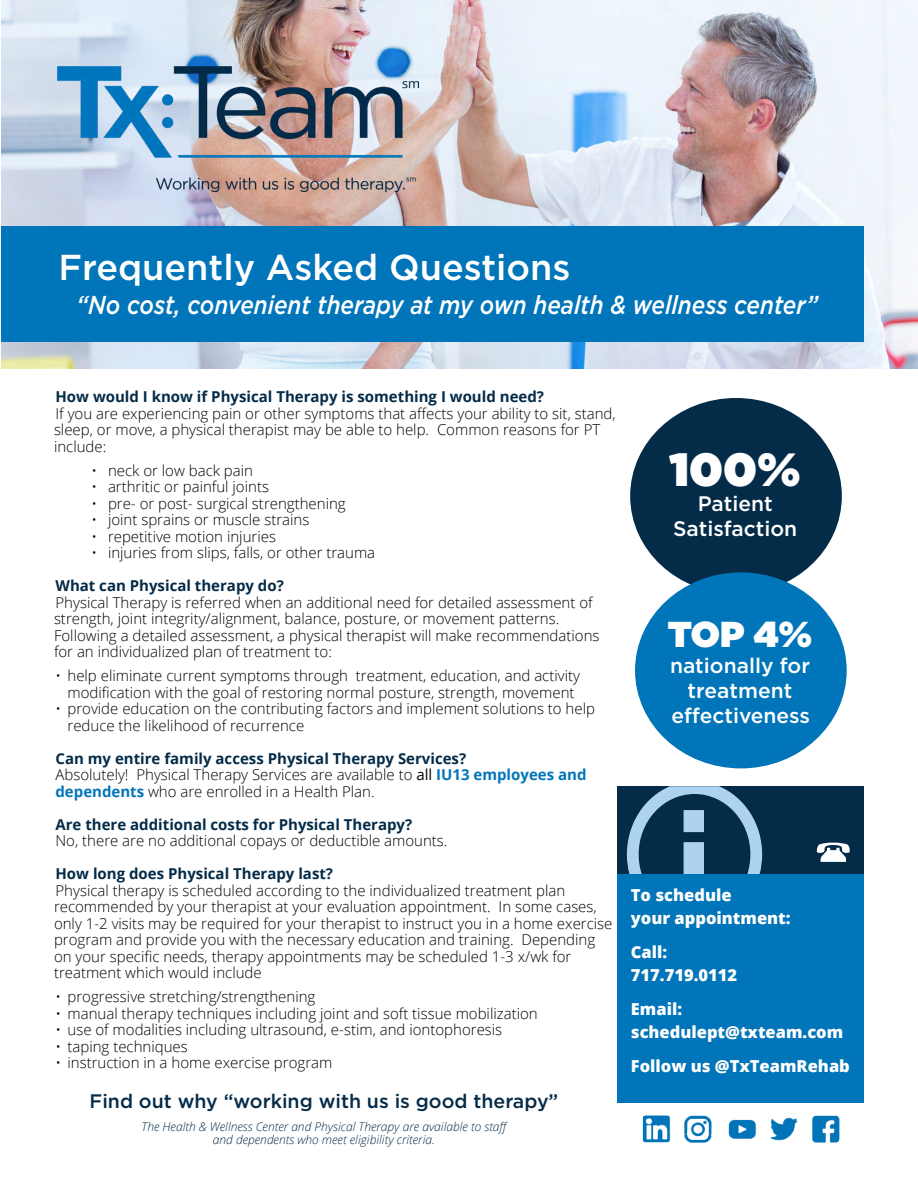
<style>
.page{position:relative;width:918px;height:1188px;background:#fff}
.page>*{position:absolute;margin:0;border:0;box-sizing:border-box;transform-origin:0 0}
.t1{font:900 46.5px "Gotham";color:#fff}
.t2{font:500 36px "Gotham";color:#fff}
.t3{font:900 36px "Gotham";color:#fff}
.t4{font:italic 500 25.8px "Gotham";color:#fff;scale:.87 1}
.t5{font:500 21px/25.2px "Gotham";color:#fff;text-align:center}
.t6{font:500 19.5px "Gotham";color:#042b48}
.t7{font:800 16.5px/22.5px "Open Sans";color:#fff}
.t8{font:300 15px/16.5px "Open Sans";color:#000}
.t9{font:700 15px "Open Sans";color:#042b48}
.t10{font:italic 300 12px/13.5px "Open Sans";color:#042b48;text-align:center}
.s1{font-weight:700;color:#042b48}
.s2{font-weight:400}
.s3{font-weight:700;color:#0075b9}
</style>
<div class="page">
<img style="left:1px;top:0;width:917px;height:368px">
<div style="left:1px;top:226px;width:863px;height:115px;background:#0075b9"></div>
<img style="left:57px;top:66px;width:362px;height:126px">
<img style="left:642px;top:1115px;width:198px;height:28px">
<div style="left:630px;top:398px;width:212px;height:196px;background:#042b48;border-radius:50%"></div>
<div style="left:635px;top:572px;width:212px;height:196px;background:#0075b9;border-radius:50%"></div>
<div style="left:617px;top:786px;width:247px;height:87px;background:#042b48"></div>
<svg style="left:627px;top:786px;width:135px;height:87px"></svg>
<svg style="left:816px;top:842px;width:34px;height:20px"></svg>
<div style="left:617px;top:874px;width:247px;height:228px;background:#0075b9"></div>
<h2 class="t2" style="left:58px;top:244px;width:514px">Frequently Asked Questions</h2>
<h3 class="t4" style="left:76px;top:288px;width:854px">“No cost, convenient therapy at my own health &amp; wellness center”</h3>
<p class="t9" style="left:56px;top:386px;width:490px">How would I know if Physical Therapy is something I would need?</p>
<p class="t8" style="left:54px;top:404px;width:563px">If you are experiencing pain or other symptoms that affects your ability to sit, stand, sleep, or move, a physical therapist may be able to help. Common reasons for PT include:</p>
<p class="t8" style="left:92px;top:461px;width:163px">• neck or low back pain</p>
<p class="t8" style="left:92px;top:478px;width:179px">• arthritic or painful joints</p>
<p class="t8" style="left:92px;top:494px;width:256px">• pre- or post- surgical strengthening</p>
<p class="t8" style="left:92px;top:511px;width:219px">• joint sprains or muscle strains</p>
<p class="t8" style="left:92px;top:527px;width:186px">• repetitive motion injuries</p>
<p class="t8" style="left:92px;top:544px;width:285px">• injuries from slips, falls, or other trauma</p>
<p class="t9" style="left:56px;top:575px;width:230px">What can Physical therapy do?</p>
<p class="t8" style="left:54px;top:593px;width:547px">Physical Therapy is referred when an additional need for detailed assessment of strength, joint integrity/alignment, balance, posture, or movement patterns.<br>Following a detailed assessment, a physical therapist will make recommendations for an individualized plan of treatment to:</p>
<p class="t8" style="left:56px;top:667px;width:526px;text-align:center">• help eliminate current symptoms through treatment, education, and activity modification with the goal of restoring normal posture, strength, movement</p>
<p class="t8" style="left:68px;top:700px;width:529px;text-indent:-12px">• provide education on the contributing factors and implement solutions to help reduce the likelihood of recurrence</p>
<p class="t8" style="left:56px;top:749px;width:533px"><span class="s1">Can my entire family access Physical Therapy Services?<br></span>Absolutely! Physical Therapy Services are available to <span class="s2">all</span> <span class="s3">IU13 employees and dependents</span> who are enrolled in a Health Plan.</p>
<p class="t9" style="left:56px;top:814px;width:358px">Are there additional costs for Physical Therapy?</p>
<p class="t8" style="left:56px;top:832px;width:394px">No, there are no additional copays or deductible amounts.</p>
<p class="t9" style="left:56px;top:863px;width:279px">How long does Physical Therapy last?</p>
<p class="t8" style="left:54px;top:881px;width:560px">Physical therapy is scheduled according to the individualized treatment plan recommended by your therapist at your evaluation appointment. In some cases, only 1-2 visits may be required for your therapist to instruct you in a home exercise program and provide you with the necessary education and training. Depending on your specific needs, therapy appointments may be scheduled 1-3 x/wk for treatment which would include</p>
<p class="t8" style="left:56px;top:988px;width:261px">• progressive stretching/strengthening</p>
<p class="t8" style="left:56px;top:1004px;width:484px">• manual therapy techniques including joint and soft tissue mobilization</p>
<p class="t8" style="left:56px;top:1021px;width:448px">• use of modalities including ultrasound, e-stim, and iontophoresis</p>
<p class="t8" style="left:56px;top:1037px;width:134px">• taping techniques</p>
<p class="t8" style="left:56px;top:1054px;width:278px">• instruction in a home exercise program</p>
<h3 class="t6" style="left:90px;top:1089px;width:470px">Find out why “working with us is good therapy”</h3>
<p class="t10" style="left:142px;top:1119px;width:369px">The Health &amp; Wellness Center and Physical Therapy are available to staff and dependents who meet eligibility criteria.</p>
<h1 class="t1" style="left:670px;top:436px;width:133px">100%</h1>
<h3 class="t5" style="left:673px;top:490px;width:126px">Patient<br>Satisfaction</h3>
<h2 class="t3" style="left:668px;top:609px;width:146px">TOP 4%</h2>
<h3 class="t5" style="left:670px;top:652px;width:142px">nationally for treatment effectiveness</h3>
<p class="t7" style="left:631px;top:883px;width:161px">To schedule<br>your appointment:</p>
<p class="t7" style="left:631px;top:940px;width:108px">Call:<br>717.719.0112</p>
<p class="t7" style="left:631px;top:997px;width:214px">Email: schedulept@txteam.com</p>
<p class="t7" style="left:631px;top:1054px;width:221px">Follow us @TxTeamRehab</p>
</div>
